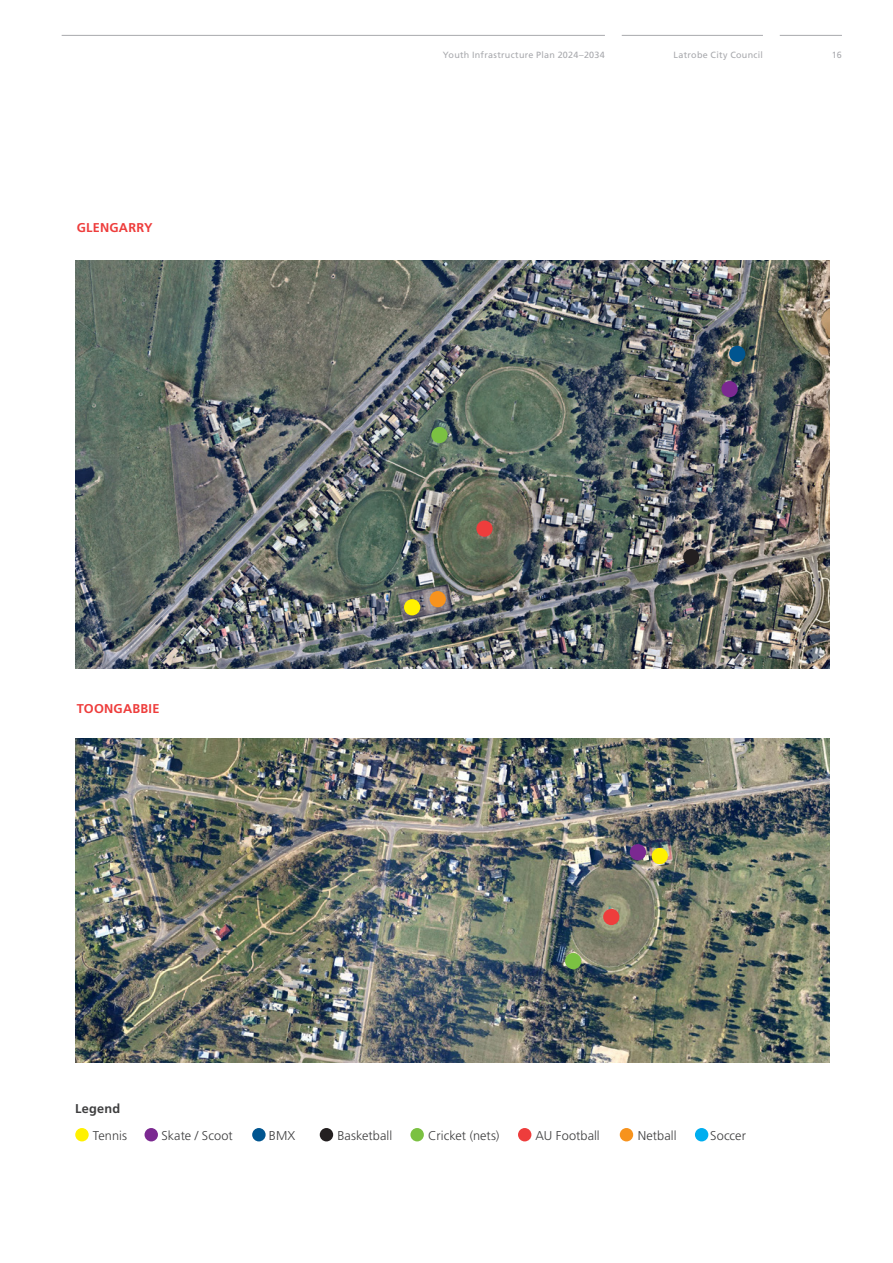
<style>
.page{position:relative;width:893px;height:1263px;background:#fff}
.page>*{position:absolute;margin:0;border:0;box-sizing:border-box;transform-origin:0 0}
.Body{font:300 12.75px "Frutiger LT Std";letter-spacing:.005em;color:#3e3e3f}
.Body_Heading{font:700 12.75px "Frutiger LT Std";letter-spacing:.02em;color:#ee3d3c}
.Body-2{font:700 12.75px "Frutiger LT Std";letter-spacing:.015em;color:#3e3e3f}
.t1{font:9px "Frutiger LT Std";letter-spacing:.03em;color:#a8a9ad}
</style>
<div class="page">
<img style="left:75px;top:260px;width:754px;height:408px">
<div style="left:683px;top:549px;width:16px;height:16px;background:#231f20;border-radius:50%"></div>
<div style="left:431px;top:427px;width:17px;height:16px;background:#7bc142;border-radius:50%"></div>
<div style="left:729px;top:346px;width:16px;height:16px;background:#005590;border-radius:50%"></div>
<div style="left:430px;top:591px;width:16px;height:16px;background:#f7931d;border-radius:50%"></div>
<div style="left:721px;top:381px;width:17px;height:16px;background:#7b2991;border-radius:50%"></div>
<div style="left:404px;top:599px;width:16px;height:16px;background:#fff101;border-radius:50%"></div>
<div style="left:476px;top:520px;width:17px;height:17px;background:#ee3d3c;border-radius:50%"></div>
<div style="left:75px;top:1128px;width:14px;height:13px;background:#fff101;border-radius:50%"></div>
<div style="left:145px;top:1128px;width:13px;height:13px;background:#7b2991;border-radius:50%"></div>
<div style="left:252px;top:1128px;width:14px;height:13px;background:#005590;border-radius:50%"></div>
<div style="left:320px;top:1128px;width:13px;height:13px;background:#231f20;border-radius:50%"></div>
<div style="left:410px;top:1128px;width:14px;height:13px;background:#7bc142;border-radius:50%"></div>
<div style="left:518px;top:1128px;width:13px;height:13px;background:#ee3d3c;border-radius:50%"></div>
<div style="left:620px;top:1128px;width:13px;height:13px;background:#f7931d;border-radius:50%"></div>
<div style="left:695px;top:1128px;width:13px;height:13px;background:#00aeef;border-radius:50%"></div>
<img style="left:76px;top:738px;width:754px;height:324px">
<div style="left:565px;top:953px;width:16px;height:16px;background:#7bc142;border-radius:50%"></div>
<div style="left:603px;top:909px;width:16px;height:16px;background:#ee3d3c;border-radius:50%"></div>
<div style="left:630px;top:844px;width:16px;height:16px;background:#7b2991;border-radius:50%"></div>
<div style="left:652px;top:848px;width:16px;height:16px;background:#fff101;border-radius:50%"></div>
<hr style="left:780px;top:35px;width:62px;height:1px;background:#a8a9ad">
<hr style="left:622px;top:35px;width:141px;height:1px;background:#a8a9ad">
<hr style="left:62px;top:35px;width:543px;height:1px;background:#a8a9ad">
<p class="Body_Heading" style="left:77px;top:220px;width:77px">GLENGARRY</p>
<p class="Body_Heading" style="left:77px;top:701px;width:84px">TOONGABBIE</p>
<p class="t1" style="left:443px;top:49px;width:164px">Youth Infrastructure Plan 2024–2034</p>
<p class="t1" style="left:673px;top:49px;width:91px">Latrobe City Council</p>
<p class="t1" style="left:832px;top:49px;width:12px">16</p>
<p class="Body-2" style="left:75px;top:1101px;width:46px">Legend</p>
<p class="Body" style="left:93px;top:1128px;width:36px">Tennis</p>
<p class="Body" style="left:162px;top:1128px;width:73px">Skate / Scoot</p>
<p class="Body" style="left:269px;top:1128px;width:28px">BMX</p>
<p class="Body" style="left:337px;top:1128px;width:56px">Basketball</p>
<p class="Body" style="left:428px;top:1128px;width:73px">Cricket (nets)</p>
<p class="Body" style="left:535px;top:1128px;width:66px">AU Football</p>
<p class="Body" style="left:638px;top:1128px;width:40px">Netball</p>
<p class="Body" style="left:710px;top:1128px;width:37px">Soccer</p>
</div>
